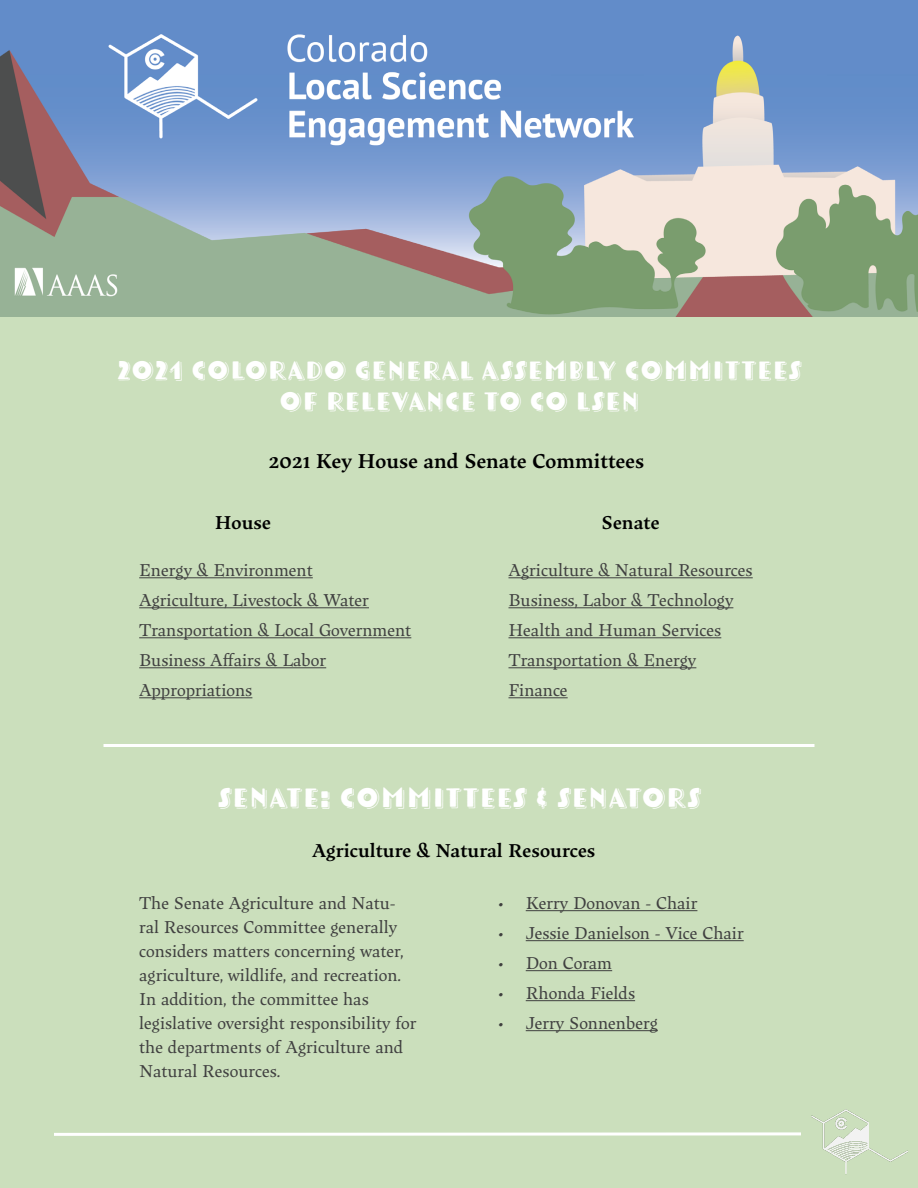
<style>
.page{position:relative;width:918px;height:1188px;background:#fff}
.page>*{position:absolute;margin:0;border:0;box-sizing:border-box;transform-origin:0 0}
.t1{font:27px "Tomarik Display Shadow";color:#fff}
.t2{font:25.5px/30.6px "Tomarik Display Shadow";color:#fff;text-align:center}
.t3{font:600 21px "Maecenas";color:#000}
.t4{font:600 19.5px "Maecenas";color:#000}
.t5{font:18px/30px "Maecenas";color:#404040}
</style>
<div class="page">
<img style="left:0;top:0;width:918px;height:317px">
<div style="left:0;top:317px;width:918px;height:871px;background:#cbdfbc"></div>
<hr style="left:139px;top:577px;width:174px;height:1px;background:#404040">
<hr style="left:139px;top:607px;width:230px;height:1px;background:#404040">
<hr style="left:139px;top:637px;width:272px;height:1px;background:#404040">
<hr style="left:139px;top:667px;width:187px;height:1px;background:#404040">
<hr style="left:139px;top:697px;width:113px;height:1px;background:#404040">
<hr style="left:508px;top:577px;width:245px;height:1px;background:#404040">
<hr style="left:508px;top:607px;width:225px;height:1px;background:#404040">
<hr style="left:508px;top:637px;width:213px;height:1px;background:#404040">
<hr style="left:508px;top:667px;width:188px;height:1px;background:#404040">
<hr style="left:508px;top:697px;width:60px;height:1px;background:#404040">
<hr style="left:104px;top:744px;width:710px;height:3px;background:#fff">
<hr style="left:526px;top:910px;width:171px;height:1px;background:#404040">
<hr style="left:526px;top:940px;width:218px;height:1px;background:#404040">
<hr style="left:526px;top:970px;width:86px;height:1px;background:#404040">
<hr style="left:526px;top:1000px;width:109px;height:1px;background:#404040">
<hr style="left:526px;top:1030px;width:132px;height:1px;background:#404040">
<img style="left:811px;top:1109px;width:96px;height:66px">
<svg style="left:54px;top:1132px;width:747px;height:4px;background:#f1f6ee"></svg>
<h2 class="t2" style="left:117px;top:353px;width:686px">2021 COLORADO GENERAL ASSEMBLY COMMITTEES<br>OF RELEVANCE TO CO LSEN</h2>
<p class="t3" style="left:269px;top:445px;width:377px">2021 Key House and Senate Committees</p>
<p class="t4" style="left:215px;top:508px;width:58px">House</p>
<p class="t5" style="left:139px;top:554px;width:274px">Energy &amp; Environment<br>Agriculture, Livestock &amp; Water<br>Transportation &amp; Local Government<br>Business Affairs &amp; Labor<br>Appropriations</p>
<p class="t4" style="left:602px;top:508px;width:59px">Senate</p>
<p class="t5" style="left:508px;top:554px;width:246px">Agriculture &amp; Natural Resources<br>Business, Labor &amp; Technology<br>Health and Human Services<br>Transportation &amp; Energy<br>Finance</p>
<h1 class="t1" style="left:217px;top:774px;width:485px">SENATE: COMMITTEES &amp; SENATORS</h1>
<p class="t4" style="left:312px;top:836px;width:285px">Agriculture &amp; Natural Resources</p>
<p class="t5" style="left:139px;top:890px;width:279px;line-height:24px">The Senate Agriculture and Natu&shy;ral Resources Committee generally considers matters concerning water, agriculture, wildlife, and recreation.<br>In addition, the committee has legislative oversight responsibility for the departments of Agriculture and Natural Resources.</p>
<p class="t5" style="left:499px;top:887px;width:200px">• Kerry Donovan - Chair</p>
<p class="t5" style="left:499px;top:917px;width:246px">• Jessie Danielson - Vice Chair</p>
<p class="t5" style="left:499px;top:947px;width:115px">• Don Coram</p>
<p class="t5" style="left:499px;top:977px;width:138px">• Rhonda Fields</p>
<p class="t5" style="left:499px;top:1007px;width:161px">• Jerry Sonnenberg</p>
</div>
